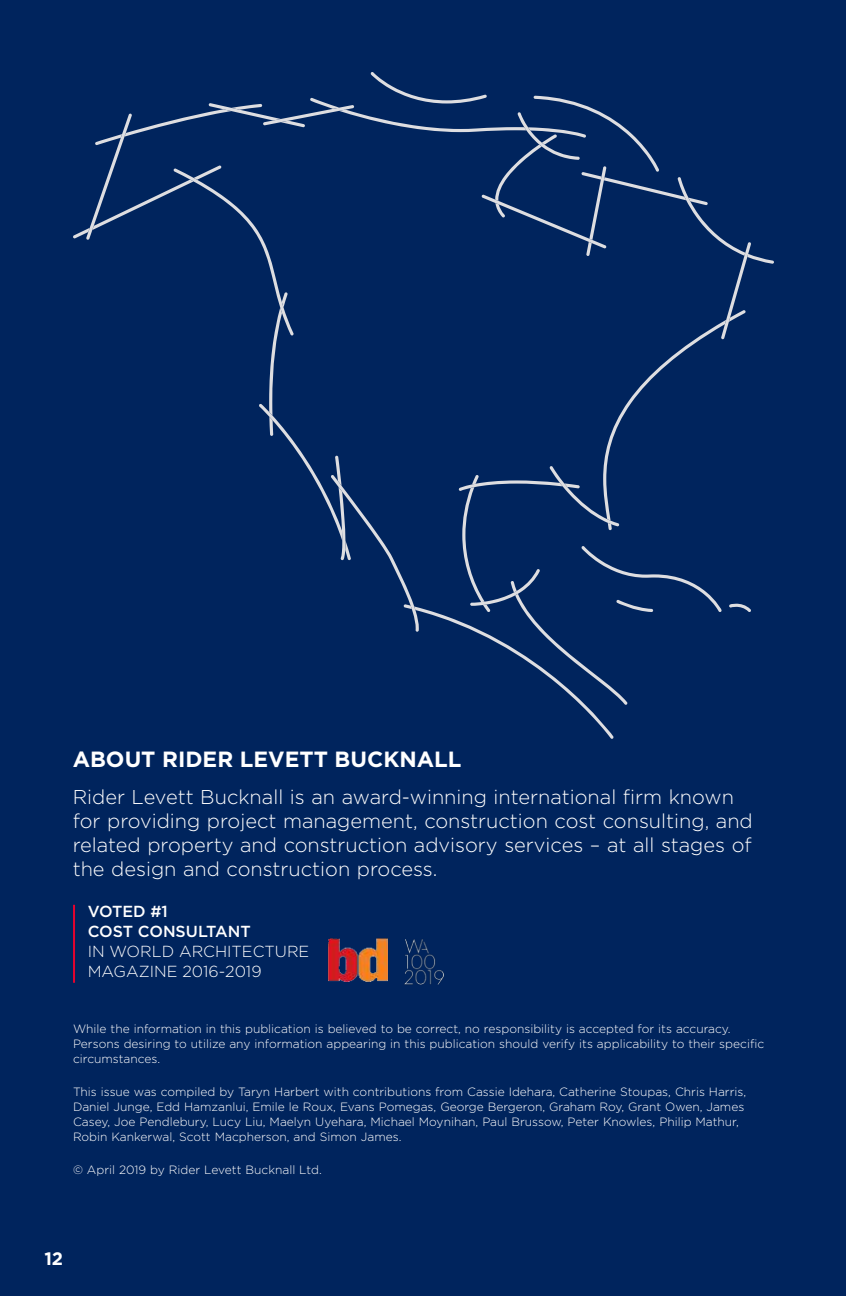
<style>
.page{position:relative;width:846px;height:1296px;background:#00245d}
.page>*{position:absolute;margin:0;border:0;box-sizing:border-box;transform-origin:0 0}
.t1{font:700 22px "Gotham";color:#fff}
.t2{font:300 20px/24px "Gotham";color:#fff}
.t3{font:700 18px "Gotham";color:#fff}
.t4{font:300 16px/20px "Gotham";color:#fff}
.t5{font:500 16px/20px "Gotham";color:#fff}
.t6{font:300 12px/15px "Gotham";color:#fff}
</style>
<div class="page">
<img style="left:401px;top:936px;width:45px;height:50px">
<img style="left:324px;top:935px;width:66px;height:49px">
<hr style="left:73px;top:905px;width:2px;height:78px;background:#e4032e">
<div style="left:73px;top:72px;width:701px;height:667px;background:#00245d"></div>
<h1 class="t1" style="left:73px;top:751px;width:390px">ABOUT RIDER LEVETT BUCKNALL</h1>
<p class="t2" style="left:73px;top:786px;width:682px">Rider Levett Bucknall is an award-winning international firm known for providing project management, construction cost consulting, and related property and construction advisory services – at all stages of the design and construction process.</p>
<h3 class="t5" style="left:88px;top:902px;width:165px">VOTED #1<br>COST CONSULTANT</h3>
<h3 class="t4" style="left:88px;top:942px;width:223px">IN WORLD ARCHITECTURE<br>MAGAZINE 2016-2019</h3>
<p class="t6" style="left:73px;top:1022px;width:693px">While the information in this publication is believed to be correct, no responsibility is accepted for its accuracy.<br>Persons desiring to utilize any information appearing in this publication should verify its applicability to their specific circumstances.</p>
<p class="t6" style="left:73px;top:1085px;width:675px">This issue was compiled by Taryn Harbert with contributions from Cassie Idehara, Catherine Stoupas, Chris Harris, Daniel Junge, Edd Hamzanlui, Emile le Roux, Evans Pomegas, George Bergeron, Graham Roy, Grant Owen, James Casey, Joe Pendlebury, Lucy Liu, Maelyn Uyehara, Michael Moynihan, Paul Brussow, Peter Knowles, Philip Mathur, Robin Kankerwal, Scott Macpherson, and Simon James.</p>
<p class="t6" style="left:73px;top:1163px;width:250px">© April 2019 by Rider Levett Bucknall Ltd.</p>
<h3 class="t3" style="left:44px;top:1252px;width:20px">12</h3>
</div>
